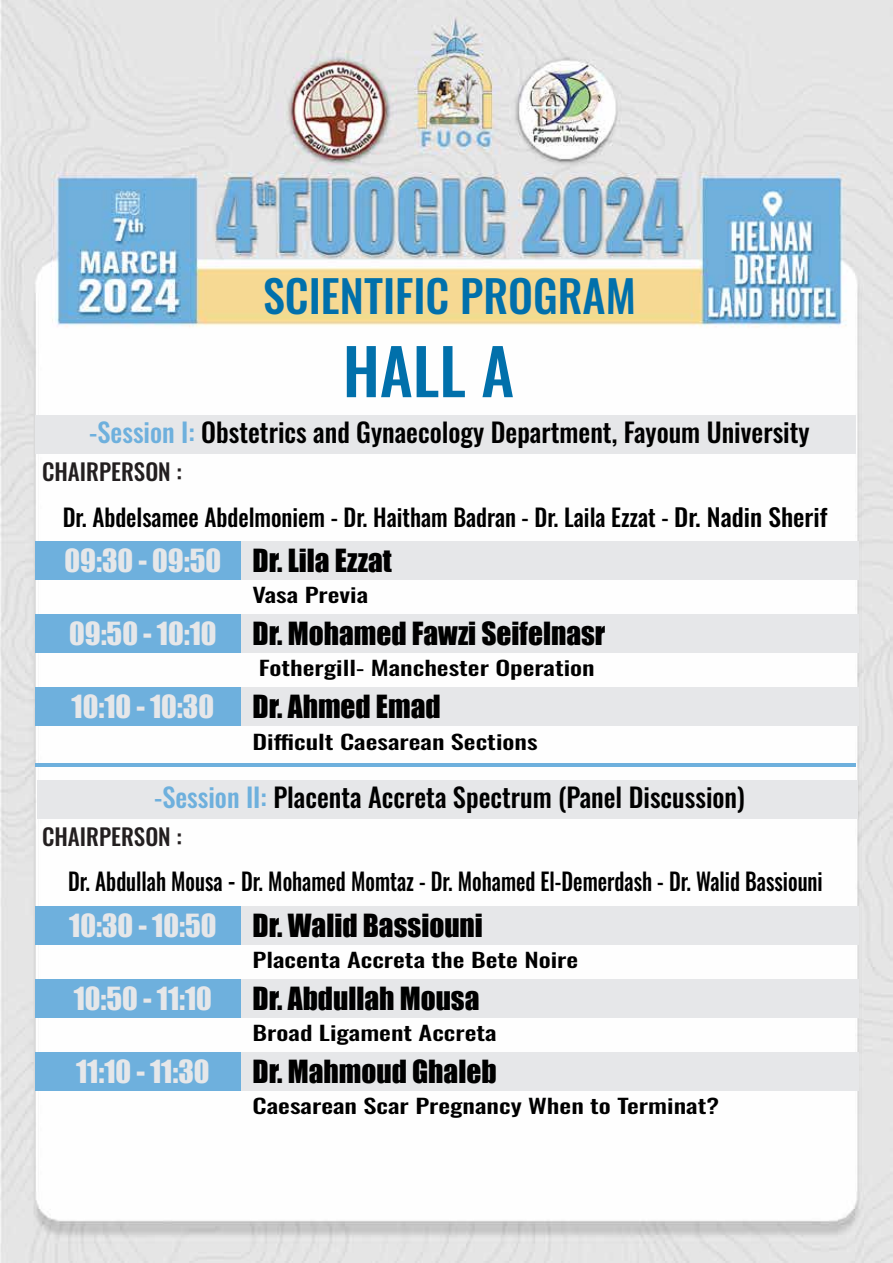
<style>
.page{position:relative;width:893px;height:1263px;background:#fff}
.page>*{position:absolute;margin:0;border:0;box-sizing:border-box;transform-origin:0 0}
.t1{font:500 63.15px "Oswald";color:#0170ab}
.t2{font:500 44.25px "Oswald";color:#0170ab}
.t3{font:29.25px "Impact";color:#000}
.t4{font:29.25px "Impact";color:#e6e7e9}
.t5{font:500 26.55px "Oswald";color:#000}
.t6{font:500 24px "Oswald";color:#000;scale:.88 1}
.t7{font:500 24px "Oswald";color:#000;scale:.96 1}
.t8{font:500 22.95px "Oswald";color:#231f20}
.t9{font:500 20.1px "Oswald";color:#000;scale:1.32 1}
.s1{color:#6eb0dd}
.s2{font-size:24.3px}
.s3{color:#e6e7e9}
.s4{font-size:26.55px}
</style>
<div class="page">
<img style="left:0;top:0;width:893px;height:1263px">
<div style="left:35px;top:415px;width:821px;height:39px;background:#e6e7e9"></div>
<div style="left:35px;top:541px;width:206px;height:39px;background:#6eb0dd"></div>
<div style="left:241px;top:541px;width:618px;height:39px;background:#e6e7e9"></div>
<div style="left:35px;top:614px;width:206px;height:39px;background:#6eb0dd"></div>
<div style="left:241px;top:614px;width:618px;height:39px;background:#e6e7e9"></div>
<div style="left:35px;top:687px;width:206px;height:39px;background:#6eb0dd"></div>
<div style="left:241px;top:687px;width:618px;height:39px;background:#e6e7e9"></div>
<div style="left:37px;top:780px;width:820px;height:38px;background:#e6e7e9"></div>
<div style="left:35px;top:906px;width:206px;height:38px;background:#6eb0dd"></div>
<div style="left:241px;top:906px;width:618px;height:38px;background:#e6e7e9"></div>
<div style="left:35px;top:979px;width:206px;height:39px;background:#6eb0dd"></div>
<div style="left:241px;top:979px;width:618px;height:39px;background:#e6e7e9"></div>
<div style="left:35px;top:1052px;width:206px;height:39px;background:#6eb0dd"></div>
<div style="left:241px;top:1052px;width:618px;height:39px;background:#e6e7e9"></div>
<hr style="left:35px;top:763px;width:821px;height:3px;background:#6eb0dd">
<h2 class="t2" style="left:263px;top:273px;width:374px">SCIENTIFIC PROGRAM</h2>
<h1 class="t1" style="left:343px;top:338px;width:173px">HALL A</h1>
<h3 class="t5" style="left:89px;top:418px;width:722px"><span class="s1">-Session I:</span> Obstetrics and Gynaecology Department, Fayoum University</h3>
<p class="t8" style="left:42px;top:460px;width:141px">CHAIRPERSON :</p>
<p class="t7" style="left:63px;top:504px;width:798px">Dr. Abdelsamee Abdelmoniem - Dr. Haitham Badran - Dr. Laila Ezzat - <span class="s2">Dr. Nadin Sherif</span></p>
<h3 class="t3" style="left:65px;top:538px;width:329px"><span class="s3">09:30 - 09:50</span> Dr. Lila Ezzat</h3>
<p class="t9" style="left:253px;top:585px;width:89px">Vasa Previa</p>
<h3 class="t3" style="left:69px;top:611px;width:538px"><span class="s3">09:50 - 10:10</span> Dr. Mohamed Fawzi Seifelnasr</h3>
<p class="t9" style="left:259px;top:658px;width:256px">Fothergill- Manchester Operation</p>
<h3 class="t4" style="left:72px;top:684px;width:144px">10:10 - 10:30</h3>
<h3 class="t3" style="left:253px;top:684px;width:190px">Dr. Ahmed Emad</h3>
<p class="t9" style="left:253px;top:731px;width:217px">Difficult Caesarean Sections</p>
<h3 class="t5" style="left:154px;top:783px;width:592px"><span class="s1">-Session II:</span> Placenta Accreta Spectrum (Panel Discussion)</h3>
<p class="t8" style="left:42px;top:825px;width:141px">CHAIRPERSON :</p>
<p class="t6" style="left:68px;top:869px;width:859px">Dr. Abdullah Mousa <span class="s4">-</span> Dr. Mohamed Momtaz - Dr. Mohamed El-Demerdash - Dr. Walid Bassiouni</p>
<h3 class="t3" style="left:69px;top:902px;width:415px"><span class="s3">10:30 - 10:50</span> Dr. Walid Bassiouni</h3>
<p class="t9" style="left:253px;top:949px;width:248px">Placenta Accreta the Bete Noire</p>
<h3 class="t4" style="left:74px;top:976px;width:140px">10:50 - 11:10</h3>
<h3 class="t3" style="left:253px;top:976px;width:228px">Dr. Abdullah Mousa</h3>
<p class="t9" style="left:253px;top:1022px;width:186px">Broad Ligament Accreta</p>
<h3 class="t4" style="left:76px;top:1049px;width:135px">11:10 - 11:30</h3>
<h3 class="t3" style="left:253px;top:1049px;width:245px">Dr. Mahmoud Ghaleb</h3>
<p class="t9" style="left:253px;top:1095px;width:355px">Caesarean Scar Pregnancy When to Terminat?</p>
</div>
